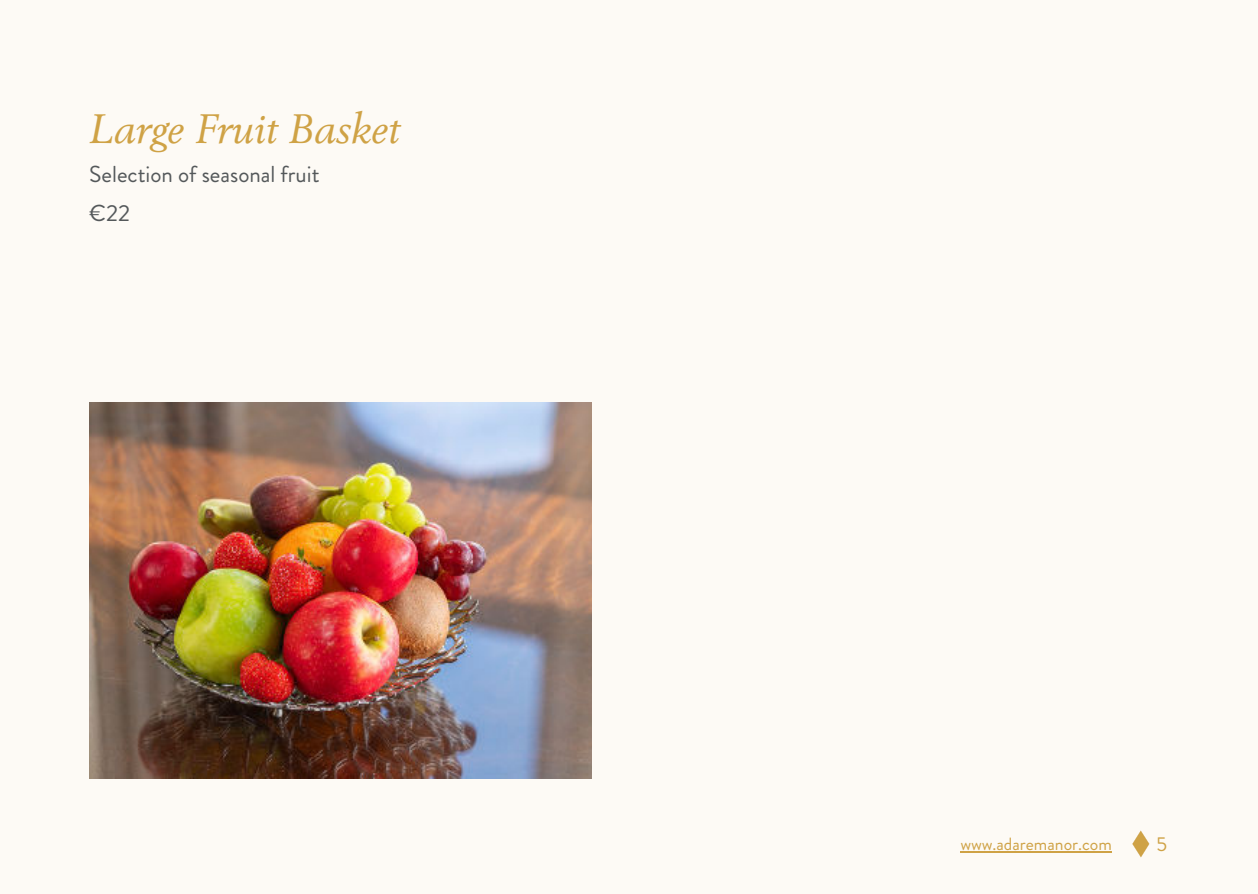
<style>
.page{position:relative;width:1258px;height:894px;background:#fff}
.page>*{position:absolute;margin:0;border:0;box-sizing:border-box;transform-origin:0 0}
.t1{font:italic 40.5px "Berling LT Std";color:#cfa245}
.t2{font:23.1px/39px "Brandon Grotesque";color:#54585a}
.t3{font:20.1px "Brandon Grotesque";color:#cfa245}
.t4{font:17.7px "Brandon Grotesque";color:#cfa245}
</style>
<div class="page">
<div style="left:0;top:0;width:1258px;height:893px;background:#fdfaf5"></div>
<svg style="left:1132px;top:830px;width:17px;height:27px"></svg>
<img style="left:89px;top:402px;width:502px;height:376px">
<hr style="left:960px;top:851px;width:152px;height:1px;background:#cfa245">
<h1 class="t1" style="left:89px;top:105px;width:312px">Large Fruit Basket</h1>
<p class="t2" style="left:89px;top:155px;width:232px">Selection of seasonal fruit €22</p>
<p class="t4" style="left:960px;top:831px;width:153px">www.adaremanor.com</p>
<p class="t3" style="left:1156px;top:829px;width:12px">5</p>
</div>
